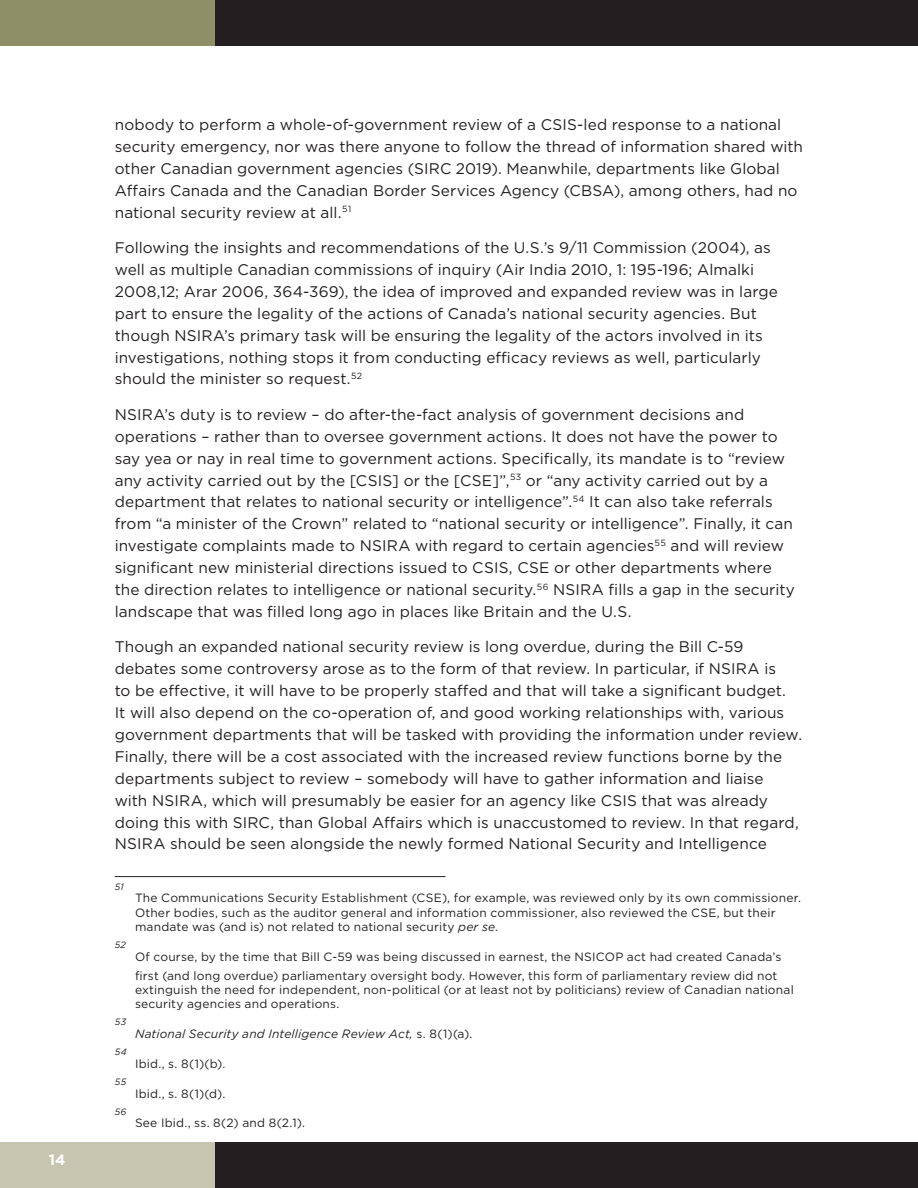
<style>
.page{position:relative;width:918px;height:1188px;background:#fff}
.page>*{position:absolute;margin:0;border:0;box-sizing:border-box;transform-origin:0 0}
.Body{font:15.3px/21.9px "Gotham";letter-spacing:.005em;color:#231f20}
.t1{font:700 15px "Gotham";color:#fff}
.Footnote{font:12px/14.4px "Gotham";letter-spacing:.015em;color:#231f20}
.Footnote-2{font:italic 12px "Gotham";letter-spacing:.01em;color:#231f20}
.Footnote-3{font:italic 9.15px "Gotham";letter-spacing:.04em;color:#231f20}
.s1{font-style:italic}
.s2{font-style:normal}
</style>
<div class="page">
<div style="left:0;top:1143px;width:215px;height:45px;background:#c7c5af"></div>
<div style="left:0;top:0;width:215px;height:45px;background:#8e8f66"></div>
<div style="left:215px;top:1143px;width:703px;height:45px;background:#231f20"></div>
<div style="left:215px;top:0;width:703px;height:45px;background:#231f20"></div>
<hr style="left:115px;top:876px;width:331px;height:1px;background:#231f20">
<p class="t1" style="left:49px;top:1150px;width:18px">14</p>
<p class="Body" style="left:115px;top:113px;width:690px">nobody to perform a whole-of-government review of a CSIS-led response to a national security emergency, nor was there anyone to follow the thread of information shared with other Canadian government agencies (SIRC 2019). Meanwhile, departments like Global Affairs Canada and the Canadian Border Services Agency (CBSA), among others, had no national security review at all.<sup>51</sup></p>
<p class="Body" style="left:115px;top:236px;width:665px">Following the insights and recommendations of the U.S.’s 9/11 Commission (2004), as well as multiple Canadian commissions of inquiry (Air India 2010, 1: 195-196; Almalki 2008,12; Arar 2006, 364-369), the idea of improved and expanded review was in large part to ensure the legality of the actions of Canada’s national security agencies. But though NSIRA’s primary task will be ensuring the legality of the actors involved in its investigations, nothing stops it from conducting efficacy reviews as well, particularly should the minister so request.<sup>52</sup></p>
<p class="Body" style="left:115px;top:403px;width:682px">NSIRA’s duty is to review – do after-the-fact analysis of government decisions and operations – rather than to oversee government actions. It does not have the power to say yea or nay in real time to government actions. Specifically, its mandate is to “review any activity carried out by the [CSIS] or the [CSE]”,<sup>53</sup> or “any activity carried out by a department that relates to national security or intelligence”.<sup>54</sup> It can also take referrals from “a minister of the Crown” related to “national security or intelligence”. Finally, it can investigate complaints made to NSIRA with regard to certain agencies<sup>55</sup> and will review significant new ministerial directions issued to CSIS, CSE or other departments where the direction relates to intelligence or national security.<sup>56</sup> NSIRA fills a gap in the security landscape that was filled long ago in places like Britain and the U.S.</p>
<p class="Body" style="left:115px;top:636px;width:689px">Though an expanded national security review is long overdue, during the Bill C-59 debates some controversy arose as to the form of that review. In particular, if NSIRA is<br>to be effective, it will have to be properly staffed and that will take a significant budget.<br>It will also depend on the co-operation of, and good working relationships with, various government departments that will be tasked with providing the information under review.<br>Finally, there will be a cost associated with the increased review functions borne by the departments subject to review – somebody will have to gather information and liaise<br>with NSIRA, which will presumably be easier for an agency like CSIS that was already doing this with SIRC, than Global Affairs which is unaccustomed to review. In that regard, NSIRA should be seen alongside the newly formed National Security and Intelligence</p>
<p class="Footnote-3" style="left:115px;top:880px;width:11px">51</p>
<p class="Footnote" style="left:135px;top:891px;width:667px">The Communications Security Establishment (CSE), for example, was reviewed only by its own commissioner.<br>Other bodies, such as the auditor general and information commissioner, also reviewed the CSE, but their mandate was (and is) not related to national security <span class="s1">per se</span>.</p>
<p class="Footnote-3" style="left:115px;top:939px;width:13px">52</p>
<p class="Footnote" style="left:135px;top:947px;width:648px;line-height:18.9px">Of course, by the time that Bill C-59 was being discussed in earnest, the NSICOP act had created Canada’s first (and long overdue) parliamentary oversight body. However, this form of parliamentary review did not</p>
<p class="Footnote" style="left:135px;top:982px;width:660px">extinguish the need for independent, non-political (or at least not by politicians) review of Canadian national security agencies and operations.</p>
<p class="Footnote-3" style="left:115px;top:1016px;width:13px">53</p>
<p class="Footnote-2" style="left:135px;top:1026px;width:339px">National Security and Intelligence Review Act, <span class="s2">s. 8(1)(a).</span></p>
<p class="Footnote-3" style="left:115px;top:1046px;width:13px">54</p>
<p class="Footnote" style="left:135px;top:1056px;width:92px">Ibid., s. 8(1)(b).</p>
<p class="Footnote-3" style="left:115px;top:1076px;width:13px">55</p>
<p class="Footnote" style="left:135px;top:1086px;width:92px">Ibid., s. 8(1)(d).</p>
<p class="Footnote-3" style="left:115px;top:1105px;width:13px">56</p>
<p class="Footnote" style="left:135px;top:1116px;width:172px">See Ibid., ss. 8(2) and 8(2.1).</p>
</div>
